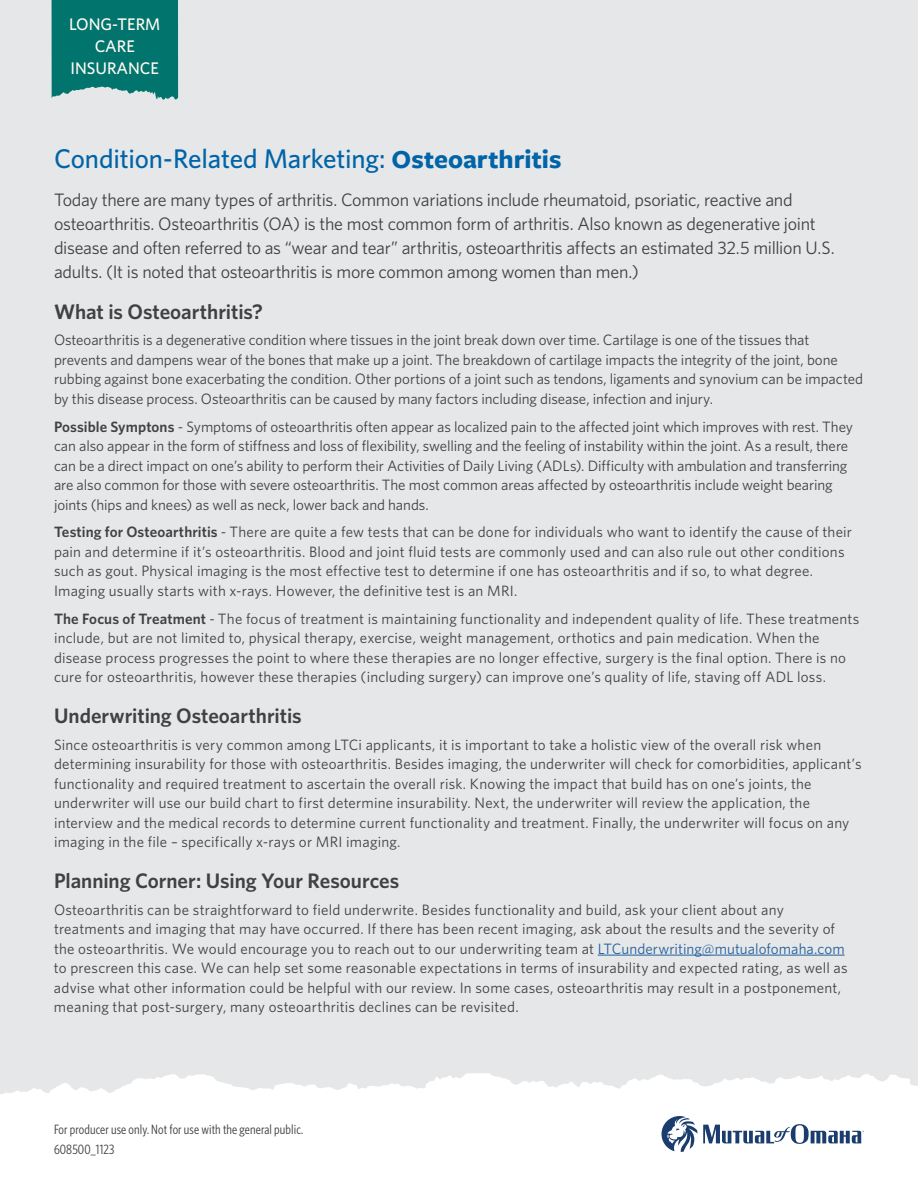
<style>
.page{position:relative;width:918px;height:1188px;background:#fff}
.page>*{position:absolute;margin:0;border:0;box-sizing:border-box;transform-origin:0 0}
.t1{font:500 27px "Whitney";letter-spacing:-.005em;color:#0064a8}
.t2{font:600 21px "Whitney";letter-spacing:-.005em;color:#414042}
.t3{font:18px/24px "Whitney";letter-spacing:-.015em;color:#414042}
.t4{font:500 16.8px/21.9px "Whitney";color:#fffbf2;text-align:center}
.t5{font:15px/19.5px "Whitney";letter-spacing:.01em;color:#414042}
.t6{font:13.5px "Whitney Condensed";letter-spacing:.01em;color:#414042}
.s1{font-family:"Freight Sans Pro";font-weight:700}
.s2{font-weight:600}
.s3{color:#215e9e}
</style>
<div class="page">
<div style="left:0;top:0;width:918px;height:1094px;background:#e6e7e8"></div>
<svg style="left:52px;top:0;width:126px;height:102px;background:#187f79"></svg>
<hr style="left:598px;top:955px;width:247px;height:1px;background:#215e9e">
<svg style="left:662px;top:1116px;width:35px;height:36px"></svg>
<svg style="left:703px;top:1124px;width:161px;height:20px"></svg>
<p class="t4" style="left:69px;top:13px;width:93px">LONG-TERM<br>CARE<br>INSURANCE</p>
<h1 class="t1" style="left:54px;top:141px;width:509px">Condition-Related Marketing: <span class="s1">Osteoarthritis</span></h1>
<p class="t3" style="left:54px;top:187px;width:782px">Today there are many types of arthritis. Common variations include rheumatoid, psoriatic, reactive and osteoarthritis. Osteoarthritis (OA) is the most common form of arthritis. Also known as degenerative joint disease and often referred to as “wear and tear” arthritis, osteoarthritis affects an estimated 32.5 million U.S. adults. (It is noted that osteoarthritis is more common among women than men.)</p>
<h2 class="t2" style="left:54px;top:298px;width:211px">What is Osteoarthritis?</h2>
<p class="t5" style="left:54px;top:330px;width:811px">Osteoarthritis is a degenerative condition where tissues in the joint break down over time. Cartilage is one of the tissues that prevents and dampens wear of the bones that make up a joint. The breakdown of cartilage impacts the integrity of the joint, bone rubbing against bone exacerbating the condition. Other portions of a joint such as tendons, ligaments and synovium can be impacted by this disease process. Osteoarthritis can be caused by many factors including disease, infection and injury.</p>
<p class="t5" style="left:54px;top:416px;width:801px"><span class="s2">Possible Symptons</span> - Symptoms of osteoarthritis often appear as localized pain to the affected joint which improves with rest. They can also appear in the form of stiffness and loss of flexibility, swelling and the feeling of instability within the joint. As a result, there can be a direct impact on one’s ability to perform their Activities of Daily Living (ADLs). Difficulty with ambulation and transferring are also common for those with severe osteoarthritis. The most common areas affected by osteoarthritis include weight bearing joints (hips and knees) as well as neck, lower back and hands.</p>
<p class="t5" style="left:54px;top:522px;width:800px"><span class="s2">Testing for Osteoarthritis</span> - There are quite a few tests that can be done for individuals who want to identify the cause of their pain and determine if it’s osteoarthritis. Blood and joint fluid tests are commonly used and can also rule out other conditions such as gout. Physical imaging is the most effective test to determine if one has osteoarthritis and if so, to what degree.<br>Imaging usually starts with x-rays. However, the definitive test is an MRI.</p>
<p class="t5" style="left:54px;top:608px;width:807px"><span class="s2">The Focus of Treatment</span> - The focus of treatment is maintaining functionality and independent quality of life. These treatments include, but are not limited to, physical therapy, exercise, weight management, orthotics and pain medication. When the disease process progresses the point to where these therapies are no longer effective, surgery is the final option. There is no cure for osteoarthritis, however these therapies (including surgery) can improve one’s quality of life, staving off ADL loss.</p>
<h2 class="t2" style="left:54px;top:702px;width:249px">Underwriting Osteoarthritis</h2>
<p class="t5" style="left:54px;top:734px;width:809px">Since osteoarthritis is very common among LTCi applicants, it is important to take a holistic view of the overall risk when determining insurability for those with osteoarthritis. Besides imaging, the underwriter will check for comorbidities, applicant’s functionality and required treatment to ascertain the overall risk. Knowing the impact that build has on one’s joints, the underwriter will use our build chart to first determine insurability. Next, the underwriter will review the application, the interview and the medical records to determine current functionality and treatment. Finally, the underwriter will focus on any imaging in the file – specifically x-rays or MRI imaging.</p>
<h2 class="t2" style="left:54px;top:867px;width:347px">Planning Corner: Using Your Resources</h2>
<p class="t5" style="left:54px;top:899px;width:795px">Osteoarthritis can be straightforward to field underwrite. Besides functionality and build, ask your client about any treatments and imaging that may have occurred. If there has been recent imaging, ask about the results and the severity of the osteoarthritis. We would encourage you to reach out to our underwriting team at <span class="s3">LTCunderwriting@mutualofomaha.com </span>to prescreen this case. We can help set some reasonable expectations in terms of insurability and expected rating, as well as advise what other information could be helpful with our review. In some cases, osteoarthritis may result in a postponement, meaning that post-surgery, many osteoarthritis declines can be revisited.</p>
<p class="t6" style="left:54px;top:1121px;width:251px">For producer use only. Not for use with the general public.</p>
<p class="t6" style="left:54px;top:1140px;width:62px">608500_1123</p>
</div>
